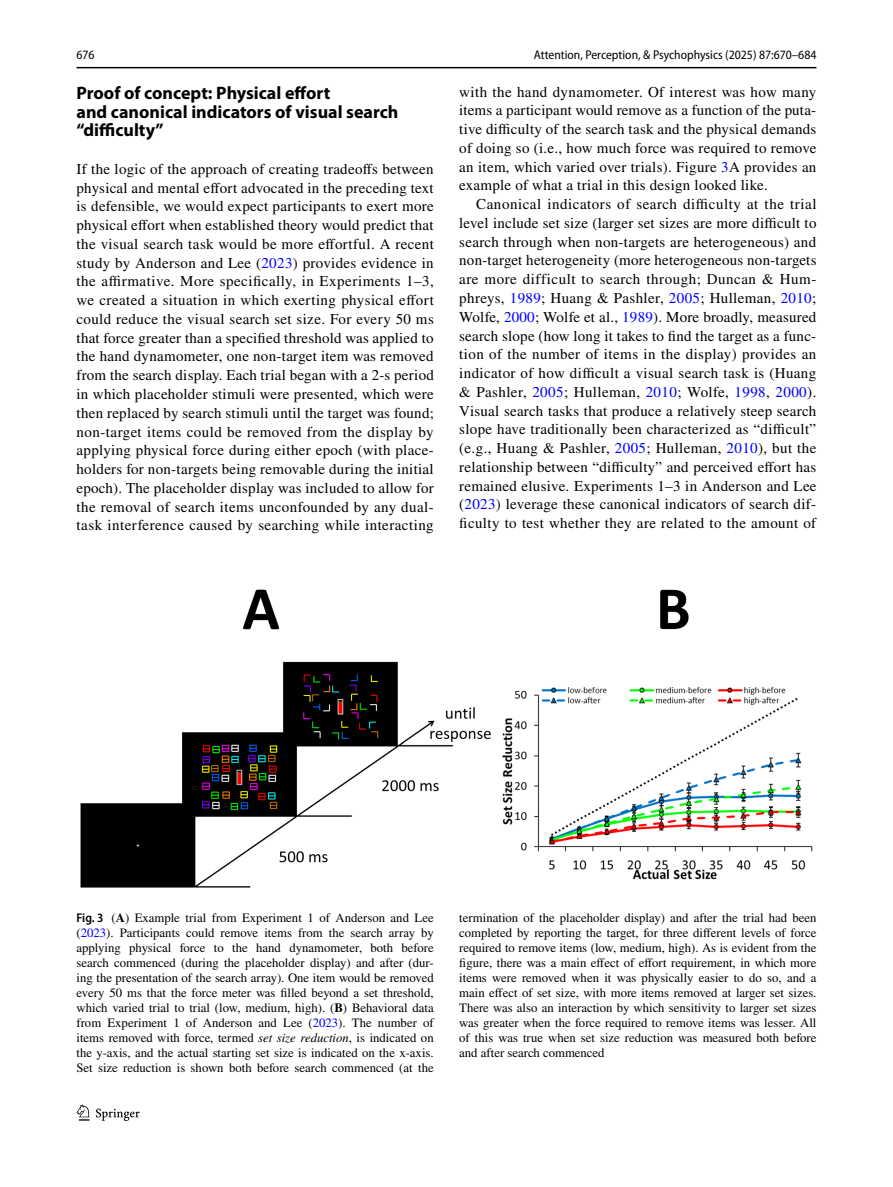
<style>
.page{position:relative;width:893px;height:1187px;background:#fff}
.page>*{position:absolute;margin:0;border:0;box-sizing:border-box;transform-origin:0 0}
.t1{font:700 18px/18.8px "Myriad Pro";color:#000}
.t2{font:15px/18.8px "STIX";letter-spacing:.025em;color:#000;text-align:justify}
.t3{font:12.75px/15px "STIX";color:#000;text-align:justify}
.t4{font:semi-condensed 12.75px "Myriad Pro";color:#000}
.s1{color:#00f}
.s2{font-family:"Myriad Pro";font-weight:600;font-stretch:semi-condensed}
.s3{font-weight:700}
.s4{font-style:italic}
</style>
<div class="page">
<hr style="left:77px;top:67px;width:739px;height:1px;background:#000">
<svg style="left:77px;top:1104px;width:12px;height:16px"></svg>
<svg style="left:96px;top:1108px;width:44px;height:12px"></svg>
<img style="left:80px;top:589px;width:732px;height:298px">
<p class="t4" style="left:77px;top:48px;width:20px">676</p>
<p class="t4" style="left:534px;top:48px;width:284px">Attention, Perception, &amp; Psychophysics (2025) 87:670–684</p>
<p class="t1" style="left:77px;top:83px;width:323px">Proof of concept: Physical effort<br>and canonical indicators of visual search “difficulty”</p>
<p class="t2" style="left:77px;top:160px;width:359px">If the logic of the approach of creating tradeoffs between physical and mental effort advocated in the preceding text is defensible, we would expect participants to exert more physical effort when established theory would predict that the visual search task would be more effortful. A recent study by Anderson and Lee (<span class="s1">2023</span>) provides evidence in the affirmative. More specifically, in Experiments 1–3, we created a situation in which exerting physical effort could reduce the visual search set size. For every 50 ms that force greater than a specified threshold was applied to the hand dynamometer, one non-target item was removed from the search display. Each trial began with a 2-s period in which placeholder stimuli were presented, which were then replaced by search stimuli until the target was found; non-target items could be removed from the display by applying physical force during either epoch (with place&shy;holders for non-targets being removable during the initial epoch). The placeholder display was included to allow for the removal of search items unconfounded by any dual&shy;task interference caused by searching while interacting</p>
<p class="t2" style="left:459px;top:83px;width:359px">with the hand dynamometer. Of interest was how many items a participant would remove as a function of the puta&shy;tive difficulty of the search task and the physical demands of doing so (i.e., how much force was required to remove an item, which varied over trials). Figure <span class="s1">3</span>A provides an example of what a trial in this design looked like.</p>
<p class="t2" style="left:459px;top:196px;width:359px;text-indent:17px">Canonical indicators of search difficulty at the trial level include set size (larger set sizes are more difficult to search through when non-targets are heterogeneous) and non-target heterogeneity (more heterogeneous non-targets are more difficult to search through; Duncan &amp; Hum&shy;phreys, <span class="s1">1989</span>; Huang &amp; Pashler, <span class="s1">2005</span>; Hulleman, <span class="s1">2010</span>; Wolfe, <span class="s1">2000</span>; Wolfe et al., <span class="s1">1989</span>). More broadly, measured search slope (how long it takes to find the target as a func&shy;tion of the number of items in the display) provides an indicator of how difficult a visual search task is (Huang &amp; Pashler, <span class="s1">2005</span>; Hulleman, <span class="s1">2010</span>; Wolfe, <span class="s1">1998</span>, <span class="s1">2000</span>).<br>Visual search tasks that produce a relatively steep search slope have traditionally been characterized as “difficult” (e.g., Huang &amp; Pashler, <span class="s1">2005</span>; Hulleman, <span class="s1">2010</span>), but the relationship between “difficulty” and perceived effort has remained elusive. Experiments 1–3 in Anderson and Lee (<span class="s1">2023</span>) leverage these canonical indicators of search dif&shy;ficulty to test whether they are related to the amount of</p>
<p class="t3" style="left:77px;top:911px;width:359px"><span class="s2">Fig. 3</span> (<span class="s3">A</span>) Example trial from Experiment 1 of Anderson and Lee (<span class="s1">2023</span>). Participants could remove items from the search array by applying physical force to the hand dynamometer, both before search commenced (during the placeholder display) and after (dur&shy;ing the presentation of the search array). One item would be removed every 50 ms that the force meter was filled beyond a set threshold, which varied trial to trial (low, medium, high). (<span class="s3">B</span>) Behavioral data from Experiment 1 of Anderson and Lee (<span class="s1">2023</span>). The number of items removed with force, termed <span class="s4">set size reduction</span>, is indicated on the y-axis, and the actual starting set size is indicated on the x-axis.<br>Set size reduction is shown both before search commenced (at the</p>
<p class="t3" style="left:459px;top:911px;width:359px">termination of the placeholder display) and after the trial had been completed by reporting the target, for three different levels of force required to remove items (low, medium, high). As is evident from the figure, there was a main effect of effort requirement, in which more items were removed when it was physically easier to do so, and a main effect of set size, with more items removed at larger set sizes.<br>There was also an interaction by which sensitivity to larger set sizes was greater when the force required to remove items was lesser. All of this was true when set size reduction was measured both before and after search commenced</p>
</div>
